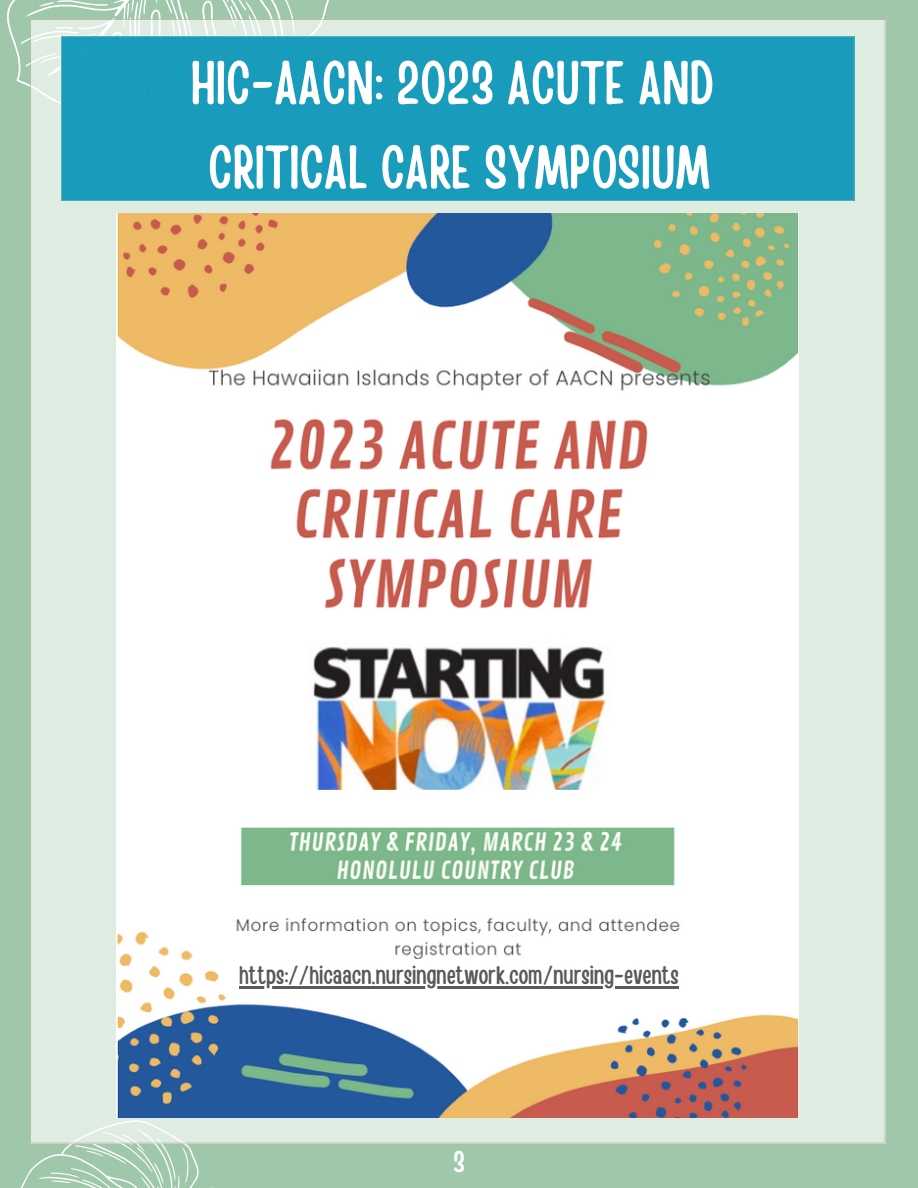
<style>
.page{position:relative;width:918px;height:1188px;background:#9fc7aa}
.page>*{position:absolute;margin:0;border:0;box-sizing:border-box;transform-origin:0 0}
.t1{font:60.9px/84.4px "Handy Casual Condensed";color:#fff}
.t2{font:30px "Handy Casual Condensed";color:#fff}
.t3{font:25.5px "Handy Casual Condensed";color:#575b58}
</style>
<div class="page">
<svg style="left:20px;top:0;width:273px;height:87px"></svg>
<svg style="left:20px;top:1143px;width:275px;height:45px"></svg>
<div style="left:30px;top:19px;width:855px;height:1124px;background:#dfece2"></div>
<div style="left:61px;top:36px;width:793px;height:164px;background:#199bbb"></div>
<img style="left:117px;top:213px;width:682px;height:905px">
<div style="left:223px;top:959px;width:481px;height:31px;background:#fff"></div>
<hr style="left:239px;top:986px;width:440px;height:2px;background:#575b58">
<h1 class="t1" style="left:191px;top:37px;width:525px">HIC-AACN: 2023 ACUTE AND<br>CRITICAL CARE SYMPOSIUM</h1>
<p class="t3" style="left:239px;top:958px;width:441px">https://hicaacn.nursingnetwork.com/nursing-events</p>
<p class="t2" style="left:453px;top:1142px;width:13px">3</p>
</div>
